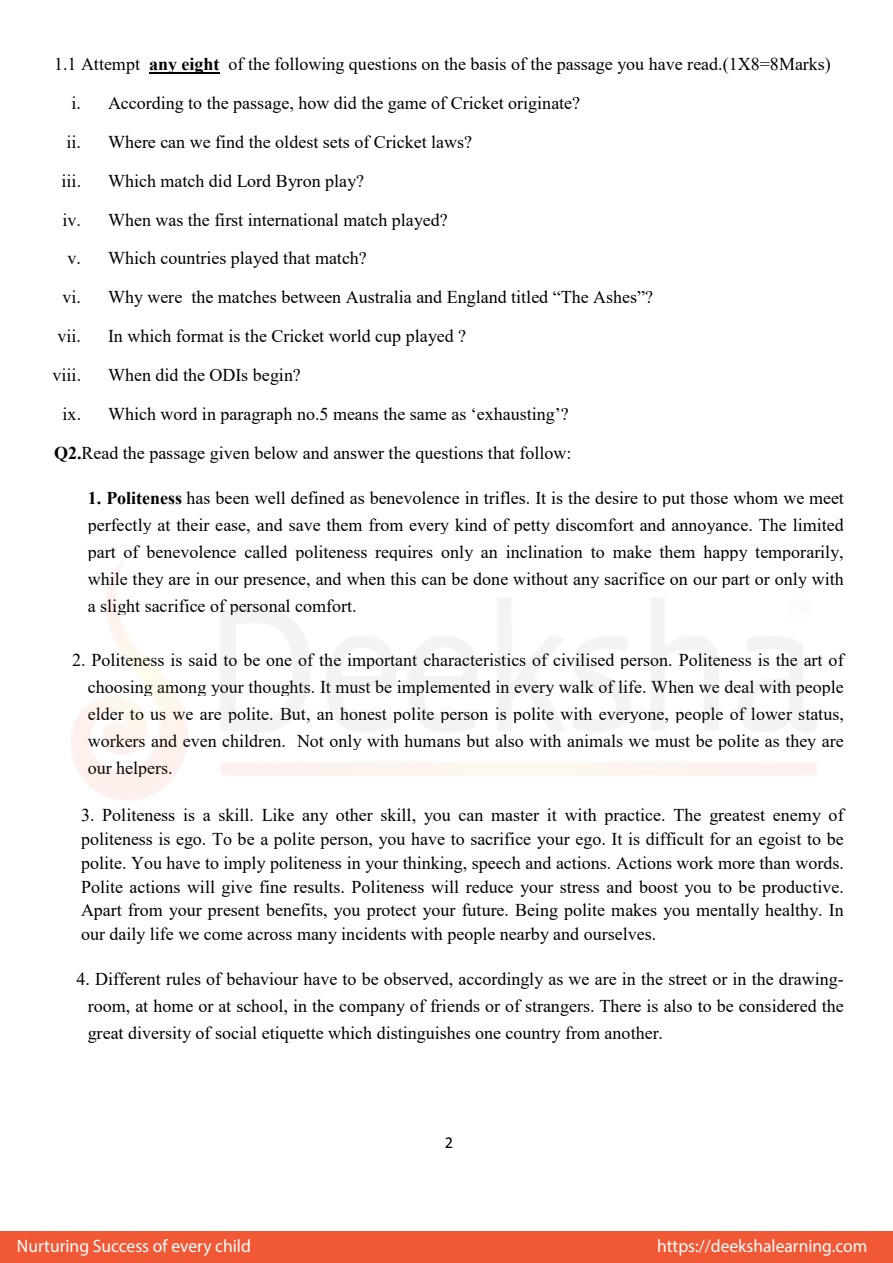
<style>
.page{position:relative;width:893px;height:1263px;background:#fff}
.page>*{position:absolute;margin:0;border:0;box-sizing:border-box;transform-origin:0 0}
.t1{font:18px/27px "Times New Roman";color:#000;text-align:justify}
.t2{font:18px "Myriad Pro";color:#fff}
.t3{font:16.5px "Calibri";color:#000}
.s1{font-weight:700}
</style>
<div class="page">
<hr style="left:149px;top:72px;width:71px;height:2px;background:#000">
<div style="left:0;top:1232px;width:893px;height:31px;background:#f05836"></div>
<p class="t1" style="left:54px;top:50px;width:778px">1.1 Attempt <span class="s1">any eight</span> of the following questions on the basis of the passage you have read.(1X8=8Marks)</p>
<p class="t1" style="left:71px;top:89px;width:510px">i. According to the passage, how did the game of Cricket originate?</p>
<p class="t1" style="left:66px;top:128px;width:407px">ii. Where can we find the oldest sets of Cricket laws?</p>
<p class="t1" style="left:62px;top:167px;width:21px">iii.</p>
<p class="t1" style="left:108px;top:167px;width:258px">Which match did Lord Byron play?</p>
<p class="t1" style="left:62px;top:205px;width:387px">iv. When was the first international match played?</p>
<p class="t1" style="left:67px;top:244px;width:301px">v. Which countries played that match?</p>
<p class="t1" style="left:62px;top:283px;width:592px">vi. Why were the matches between Australia and England titled “The Ashes”?</p>
<p class="t1" style="left:57px;top:322px;width:25px">vii.</p>
<p class="t1" style="left:108px;top:322px;width:360px">In which format is the Cricket world cup played ?</p>
<p class="t1" style="left:53px;top:361px;width:30px">viii.</p>
<p class="t1" style="left:108px;top:361px;width:194px">When did the ODIs begin?</p>
<p class="t1" style="left:62px;top:399px;width:508px">ix. Which word in paragraph no.5 means the same as ‘exhausting’?</p>
<p class="t1" style="left:54px;top:438px;width:519px"><span class="s1">Q2.</span>Read the passage given below and answer the questions that follow:</p>
<p class="t1" style="left:88px;top:483px;width:758px"><span class="s1">1. Politeness</span> has been well defined as benevolence in trifles. It is the desire to put those whom we meet perfectly at their ease, and save them from every kind of petty discomfort and annoyance. The limited part of benevolence called politeness requires only an inclination to make them happy temporarily, while they are in our presence, and when this can be done without any sacrifice on our part or only with a slight sacrifice of personal comfort.</p>
<p class="t1" style="left:88px;top:645px;width:758px;text-indent:-16px">2. Politeness is said to be one of the important characteristics of civilised person. Politeness is the art of choosing among your thoughts. It must be implemented in every walk of life. When we deal with people elder to us we are polite. But, an honest polite person is polite with everyone, people of lower status, workers and even children. Not only with humans but also with animals we must be polite as they are our helpers.</p>
<p class="t1" style="left:81px;top:803px;width:764px;line-height:23.9px">3. Politeness is a skill. Like any other skill, you can master it with practice. The greatest enemy of politeness is ego. To be a polite person, you have to sacrifice your ego. It is difficult for an egoist to be polite. You have to imply politeness in your thinking, speech and actions. Actions work more than words.<br>Polite actions will give fine results. Politeness will reduce your stress and boost you to be productive.<br>Apart from your present benefits, you protect your future. Being polite makes you mentally healthy. In our daily life we come across many incidents with people nearby and ourselves.</p>
<p class="t1" style="left:88px;top:965px;width:758px;text-indent:-11px">4. Different rules of behaviour have to be observed, accordingly as we are in the street or in the drawing&shy;room, at home or at school, in the company of friends or of strangers. There is also to be considered the great diversity of social etiquette which distinguishes one country from another.</p>
<p class="t3" style="left:445px;top:1132px;width:10px">2</p>
<p class="t2" style="left:17px;top:1235px;width:235px">Nurturing Success of every child</p>
<p class="t2" style="left:657px;top:1235px;width:212px">https://deekshalearning.com</p>
</div>
